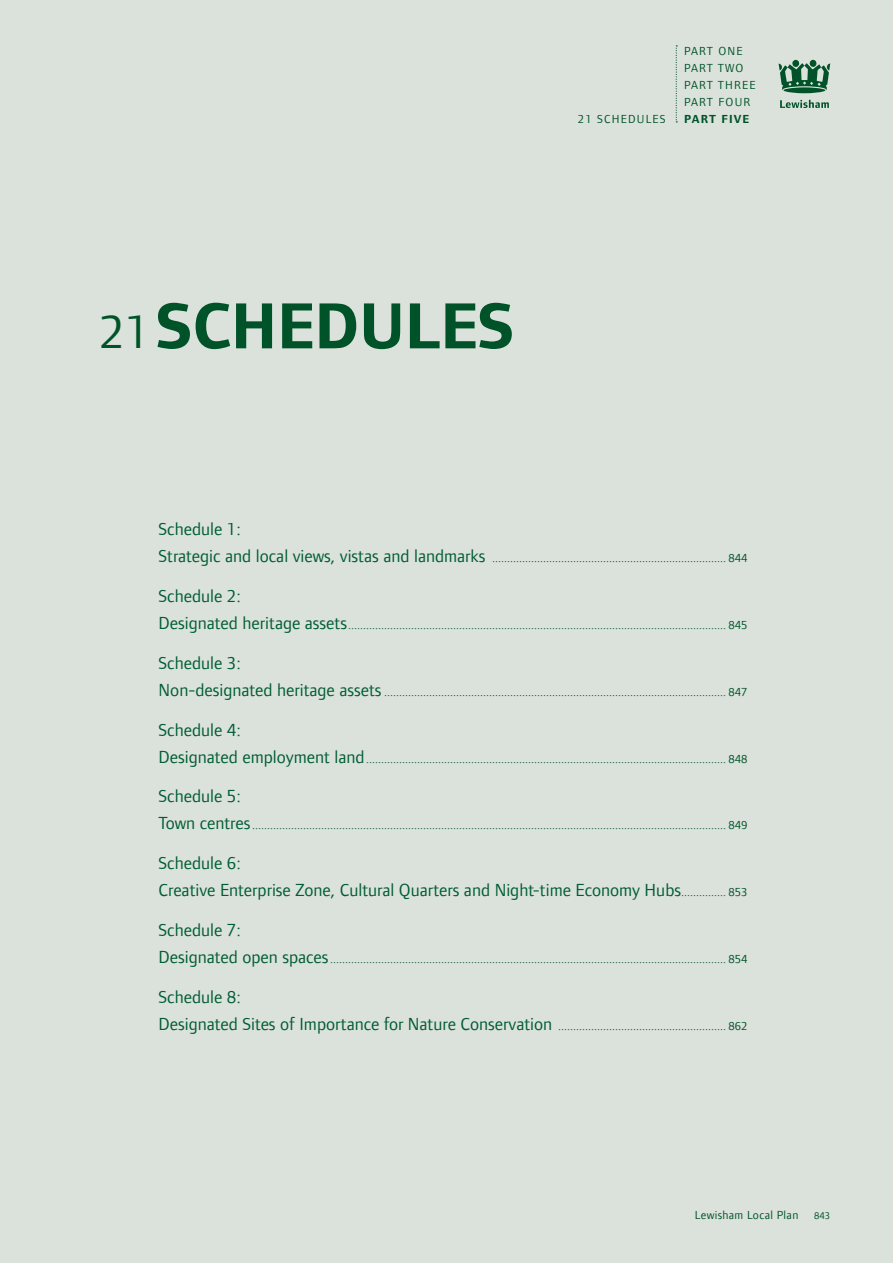
<style>
.page{position:relative;width:893px;height:1263px;background:#dbe2db}
.page>*{position:absolute;margin:0;border:0;box-sizing:border-box;transform-origin:0 0}
.t1{font:700 67.35px "Foundry Form Sans";color:#005328}
.t2{font:18px/27px "Foundry Form Sans";color:#005d33}
.t3{font:12px "Foundry Form Sans";letter-spacing:.03em;color:#005328}
.t4{font:12px/16.8px "Foundry Form Sans";letter-spacing:.1em;color:#005328}
.t5{font:700 12px "Foundry Form Sans";letter-spacing:.1em;color:#005328}
.t6{font:10.05px "Foundry Form Sans";color:#005328}
.s1{font-weight:400;font-size:48.75px}
.s2{font-size:18px;color:#005d33}
.s3{font-size:12px;color:#005328}
</style>
<div class="page">
<svg style="left:780px;top:100px;width:49px;height:8px"></svg>
<svg style="left:779px;top:60px;width:51px;height:33px"></svg>
<svg style="left:676px;top:45px;width:1px;height:77px"></svg>
<p class="t4" style="left:578px;top:110px;width:89px">21 SCHEDULES</p>
<p class="t4" style="left:684px;top:43px;width:73px">PART ONE<br>PART TWO<br>PART THREE<br>PART FOUR</p>
<p class="t5" style="left:684px;top:112px;width:67px">PART FIVE</p>
<p class="t1" style="left:99px;top:286px;width:417px"><span class="s1">21</span>SCHEDULES</p>
<p class="t2" style="left:159px;top:516px;width:84px">Schedule 1:</p>
<p class="t3" style="left:159px;top:551px;width:590px"><span class="s2">Strategic and local views, vistas and landmarks</span> .............................................................................. 844</p>
<p class="t2" style="left:159px;top:582px;width:84px">Schedule 2:</p>
<p class="t3" style="left:159px;top:618px;width:590px"><span class="s2">Designated heritage assets</span>.............................................................................................................................. 845</p>
<p class="t2" style="left:159px;top:649px;width:84px">Schedule 3:</p>
<p class="t3" style="left:159px;top:685px;width:590px"><span class="s2">Non-designated heritage assets</span> .................................................................................................................. 847</p>
<p class="t2" style="left:159px;top:716px;width:84px">Schedule 4:</p>
<p class="t3" style="left:159px;top:751px;width:590px"><span class="s2">Designated employment land</span>........................................................................................................................ 848</p>
<p class="t2" style="left:159px;top:783px;width:84px">Schedule 5:</p>
<p class="t3" style="left:159px;top:818px;width:590px"><span class="s2">Town centres</span>.............................................................................................................................................................. 849</p>
<p class="t2" style="left:159px;top:850px;width:590px">Schedule 6:<br>Creative Enterprise Zone, Cultural Quarters and Night-time Economy Hubs<span class="s3">............... 853</span></p>
<p class="t2" style="left:159px;top:916px;width:84px">Schedule 7:</p>
<p class="t3" style="left:159px;top:952px;width:590px"><span class="s2">Designated open spaces</span>.................................................................................................................................... 854</p>
<p class="t2" style="left:159px;top:983px;width:84px">Schedule 8:</p>
<p class="t3" style="left:159px;top:1018px;width:590px"><span class="s2">Designated Sites of Importance for Nature Conservation</span> ........................................................ 862</p>
<p class="t3" style="left:695px;top:1208px;width:105px">Lewisham Local Plan</p>
<p class="t6" style="left:814px;top:1210px;width:17px">843</p>
</div>
